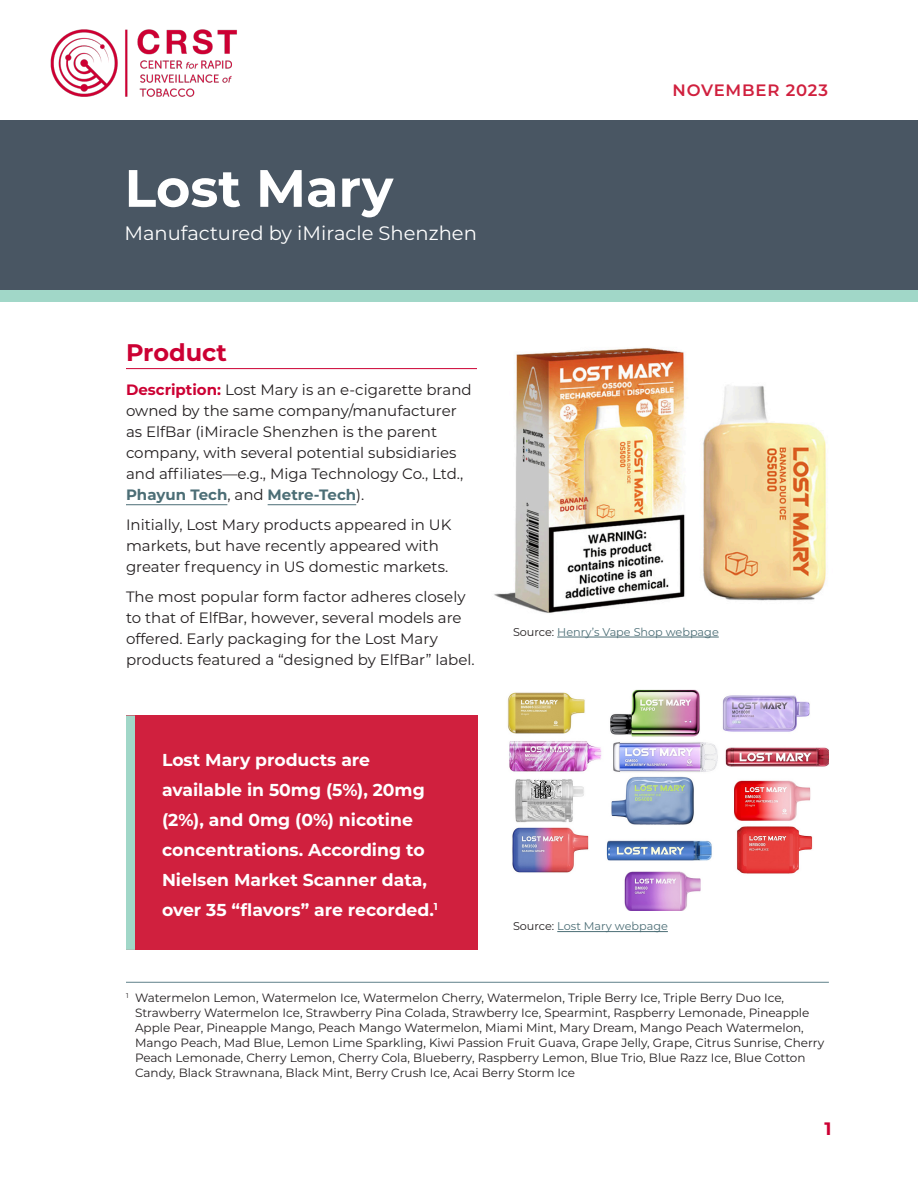
<style>
.page{position:relative;width:918px;height:1188px;background:#fff}
.page>*{position:absolute;margin:0;border:0;box-sizing:border-box;transform-origin:0 0}
.t1{font:700 52.5px "Montserrat";color:#fff}
.t2{font:700 24px "Montserrat";color:#c03}
.t3{font:19.5px "Montserrat";color:#fff}
.t4{font:700 18px "Montserrat";color:#c03}
.t5{font:700 17.25px/30px "Montserrat";color:#fff}
.t6{font:600 16.5px "Montserrat";letter-spacing:.05em;color:#d0203e}
.t7{font:15px/21px "Montserrat";color:#231f20}
.t8{font:12px/15px "Montserrat";color:#231f20}
.t9{font:11.25px "Montserrat";color:#4c6e76}
.s1{font-weight:700;color:#c03}
.s2{font-weight:700;color:#4c6e76}
.s3{color:#231f20}
</style>
<div class="page">
<img style="left:50px;top:29px;width:187px;height:68px">
<div style="left:0;top:120px;width:918px;height:181px;background:#495663"></div>
<div style="left:0;top:290px;width:918px;height:11px;background:#a1d7c8"></div>
<hr style="left:126px;top:368px;width:351px;height:1px;background:#c03">
<hr style="left:126px;top:504px;width:101px;height:1px;background:#4c6e76">
<hr style="left:268px;top:504px;width:88px;height:1px;background:#4c6e76">
<div style="left:126px;top:716px;width:351px;height:234px;background:#d0203e"></div>
<div style="left:126px;top:716px;width:9px;height:234px;background:#a1d7c8"></div>
<img style="left:494px;top:348px;width:332px;height:265px">
<hr style="left:557px;top:637px;width:162px;height:1px;background:#4c6e76">
<img style="left:507px;top:689px;width:321px;height:222px">
<hr style="left:557px;top:931px;width:111px;height:1px;background:#4c6e76">
<hr style="left:126px;top:982px;width:703px;height:1px;background:#5f818a">
<h1 class="t1" style="left:124px;top:150px;width:270px">Lost Mary</h1>
<h1 class="t3" style="left:124px;top:220px;width:354px">Manufactured by iMiracle Shenzhen</h1>
<p class="t6" style="left:673px;top:79px;width:157px">NOVEMBER 2023</p>
<h2 class="t2" style="left:126px;top:335px;width:103px">Product</h2>
<p class="t7" style="left:126px;top:379px;width:347px"><span class="s1">Description:</span> Lost Mary is an e-cigarette brand owned by the same company/manufacturer as ElfBar (iMiracle Shenzhen is the parent company, with several potential subsidiaries and affiliates—e.g., Miga Technology Co., Ltd., <span class="s2">Phayun Tech</span>, and <span class="s2">Metre-Tech</span>).</p>
<p class="t7" style="left:126px;top:514px;width:327px">Initially, Lost Mary products appeared in UK markets, but have recently appeared with greater frequency in US domestic markets.</p>
<p class="t7" style="left:126px;top:586px;width:350px">The most popular form factor adheres closely to that of ElfBar, however, several models are offered. Early packaging for the Lost Mary products featured a “designed by ElfBar” label.</p>
<p class="t5" style="left:162px;top:744px;width:277px">Lost Mary products are available in 50mg (5%), 20mg (2%), and 0mg (0%) nicotine concentrations. According to<br>Nielsen Market Scanner data, over 35 “flavors” are recorded.<sup>1</sup></p>
<p class="t9" style="left:513px;top:624px;width:207px"><span class="s3">Source:</span> Henry’s Vape Shop webpage</p>
<p class="t9" style="left:513px;top:918px;width:156px"><span class="s3">Source:</span> Lost Mary webpage</p>
<p class="t8" style="left:135px;top:990px;width:691px;text-indent:-9px"><sup>1</sup> Watermelon Lemon, Watermelon Ice, Watermelon Cherry, Watermelon, Triple Berry Ice, Triple Berry Duo Ice, Strawberry Watermelon Ice, Strawberry Pina Colada, Strawberry Ice, Spearmint, Raspberry Lemonade, Pineapple Apple Pear, Pineapple Mango, Peach Mango Watermelon, Miami Mint, Mary Dream, Mango Peach Watermelon, Mango Peach, Mad Blue, Lemon Lime Sparkling, Kiwi Passion Fruit Guava, Grape Jelly, Grape, Citrus Sunrise, Cherry Peach Lemonade, Cherry Lemon, Cherry Cola, Blueberry, Raspberry Lemon, Blue Trio, Blue Razz Ice, Blue Cotton Candy, Black Strawnana, Black Mint, Berry Crush Ice, Acai Berry Storm Ice</p>
<h3 class="t4" style="left:825px;top:1115px;width:9px">1</h3>
</div>
